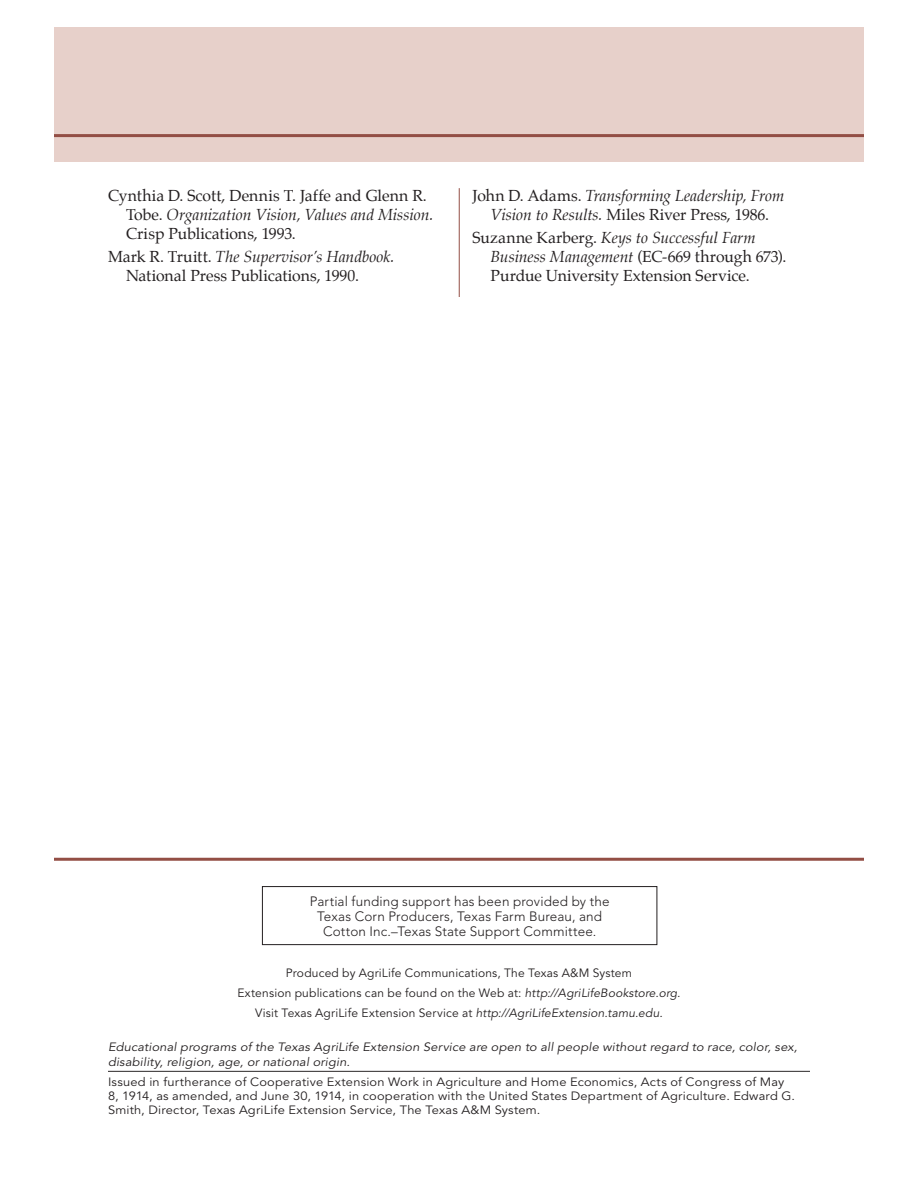
<style>
.page{position:relative;width:918px;height:1188px;background:#fff}
.page>*{position:absolute;margin:0;border:0;box-sizing:border-box;transform-origin:0 0}
.References_rescource{font:15.75px/18.9px "Palatino";color:#231f20}
.References_rescource-2{font:italic 15.75px/18.9px "Palatino";letter-spacing:-.005em;color:#231f20;text-align:center}
.EOE_web_sites{font:300 13.5px "Avenir";letter-spacing:.01em;color:#231f20}
.EOE_statement{font:12px/14.4px "Avenir";letter-spacing:.015em;color:#231f20;scale:1.07 1}
.EOE_web_sites-2{font:12px "Avenir";letter-spacing:.015em;color:#231f20}
.EOE_statement-2{font:italic 12px/14.4px "Avenir";letter-spacing:.01em;color:#231f20;scale:1.07 1}
.s1{font-style:italic}
.s2{font-style:normal}
</style>
<div class="page">
<hr style="left:459px;top:188px;width:1px;height:936px;background:#934e45">
<div style="left:54px;top:27px;width:810px;height:135px;background:#e7d0ca"></div>
<hr style="left:54px;top:134px;width:810px;height:3px;background:#934e45">
<div style="left:430px;top:844px;width:59px;height:287px;background:#fff"></div>
<hr style="left:108px;top:1071px;width:702px;height:1px;background:#231f20">
<hr style="left:54px;top:858px;width:810px;height:3px;background:#934e45">
<div style="left:262px;top:886px;width:395px;height:59px;border:1px solid #231f20"></div>
<p class="References_rescource" style="left:126px;top:186px;width:309px;text-indent:-18px">Cynthia D. Scott, Dennis T. Jaffe and Glenn R.<br>Tobe. <span class="s1">Organization Vision, Values and Mission.<br></span>Crisp Publications, 1993.</p>
<p class="References_rescource" style="left:126px;top:247px;width:270px;text-indent:-18px">Mark R. Truitt. <span class="s1">The Supervisor’s Handbook.<br></span>National Press Publications, 1990.</p>
<p class="References_rescource-2" style="left:472px;top:186px;width:313px"><span class="s2">John D. Adams.</span> Transforming Leadership, From<br>Vision to Results. <span class="s2">Miles River Press, 1986.</span></p>
<p class="References_rescource" style="left:490px;top:229px;width:297px;text-indent:-18px">Suzanne Karberg. <span class="s1">Keys to Successful Farm<br>Business Management</span> (EC-669 through 673).<br>Purdue University Extension Service.</p>
<p class="EOE_web_sites" style="left:310px;top:893px;width:301px">Partial funding support has been provided by the</p>
<p class="EOE_web_sites" style="left:317px;top:908px;width:287px">Texas Corn Producers, Texas Farm Bureau, and</p>
<p class="EOE_web_sites" style="left:323px;top:923px;width:275px">Cotton Inc.–Texas State Support Committee.</p>
<p class="EOE_web_sites-2" style="left:286px;top:966px;width:348px">Produced by AgriLife Communications, The Texas A&amp;M System</p>
<p class="EOE_web_sites-2" style="left:237px;top:986px;width:445px">Extension publications can be found on the Web at: <span class="s1">http://AgriLifeBookstore.org.</span></p>
<p class="EOE_web_sites-2" style="left:255px;top:1005px;width:409px">Visit Texas AgriLife Extension Service at <span class="s1">http://AgriLifeExtension.tamu.edu.</span></p>
<p class="EOE_statement-2" style="left:108px;top:1040px;width:646px">Educational programs of the Texas AgriLife Extension Service are open to all people without regard to race, color, sex, disability, religion, age, or national origin.</p>
<p class="EOE_statement" style="left:108px;top:1075px;width:644px">Issued in furtherance of Cooperative Extension Work in Agriculture and Home Economics, Acts of Congress of May<br>8, 1914, as amended, and June 30, 1914, in cooperation with the United States Department of Agriculture. Edward G.<br>Smith, Director, Texas AgriLife Extension Service, The Texas A&amp;M System.</p>
</div>
